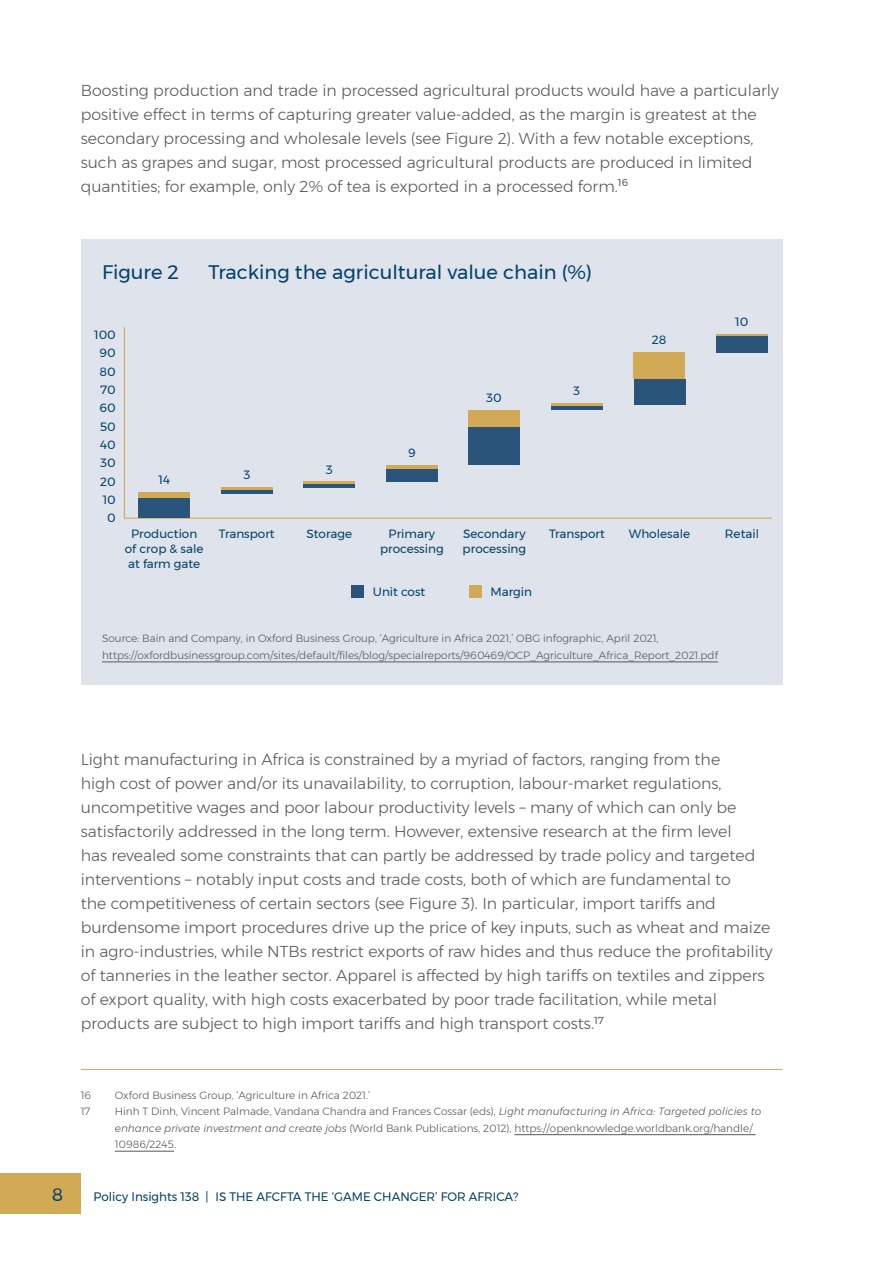
<style>
.page{position:relative;width:893px;height:1263px;background:#fff}
.page>*{position:absolute;margin:0;border:0;box-sizing:border-box;transform-origin:0 0}
.t1{font:19.5px "Montserrat";color:#034169}
.t2{font:18px "Montserrat";color:#034169}
.t3{font:300 15.75px/24px "Montserrat";color:#58595b}
.t4{font:12.3px "Montserrat";color:#034169}
.t5{font:12px/15px "Montserrat";color:#034169;text-align:center}
.t6{font:300 10.5px/16.5px "Montserrat";color:#58595b}
.s1{font-style:italic}
</style>
<div class="page">
<div style="left:0;top:1172px;width:81px;height:41px;background:#d2aa56"></div>
<hr style="left:81px;top:1069px;width:701px;height:1px;background:#d2aa56">
<hr style="left:514px;top:1134px;width:241px;height:1px;background:#58595b">
<hr style="left:115px;top:1151px;width:59px;height:1px;background:#58595b">
<div style="left:81px;top:239px;width:701px;height:446px;background:#dee3ec"></div>
<hr style="left:102px;top:662px;width:616px;height:1px;background:#58595b">
<svg style="left:123px;top:327px;width:649px;height:192px"></svg>
<div style="left:139px;top:498px;width:51px;height:20px;background:#2b547a"></div>
<div style="left:139px;top:492px;width:51px;height:6px;background:#d2aa56"></div>
<div style="left:352px;top:585px;width:12px;height:12px;background:#2b547a"></div>
<div style="left:469px;top:585px;width:13px;height:12px;background:#d2aa56"></div>
<p class="t3" style="left:81px;top:78px;width:700px">Boosting production and trade in processed agricultural products would have a particularly positive effect in terms of capturing greater value-added, as the margin is greatest at the secondary processing and wholesale levels (see Figure 2). With a few notable exceptions, such as grapes and sugar, most processed agricultural products are produced in limited quantities; for example, only 2% of tea is exported in a processed form.<sup>16</sup></p>
<p class="t1" style="left:102px;top:257px;width:78px">Figure 2</p>
<p class="t1" style="left:208px;top:257px;width:385px">Tracking the agricultural value chain (%)</p>
<p class="t5" style="left:94px;top:327px;width:23px">100</p>
<p class="t5" style="left:100px;top:345px;width:18px">90</p>
<p class="t5" style="left:100px;top:364px;width:18px">80</p>
<p class="t5" style="left:100px;top:382px;width:17px">70</p>
<p class="t5" style="left:100px;top:400px;width:18px">60</p>
<p class="t5" style="left:100px;top:419px;width:18px">50</p>
<p class="t5" style="left:100px;top:437px;width:17px">40</p>
<p class="t5" style="left:100px;top:455px;width:17px">30</p>
<p class="t5" style="left:100px;top:474px;width:17px">20</p>
<p class="t5" style="left:103px;top:492px;width:15px">10</p>
<p class="t5" style="left:107px;top:510px;width:10px">0</p>
<p class="t5" style="left:159px;top:472px;width:13px">14</p>
<p class="t5" style="left:243px;top:467px;width:9px">3</p>
<p class="t5" style="left:326px;top:462px;width:9px">3</p>
<p class="t5" style="left:408px;top:445px;width:9px">9</p>
<p class="t5" style="left:486px;top:390px;width:17px">30</p>
<p class="t5" style="left:573px;top:383px;width:9px">3</p>
<p class="t5" style="left:652px;top:332px;width:16px">28</p>
<p class="t5" style="left:735px;top:314px;width:14px">10</p>
<p class="t5" style="left:125px;top:526px;width:80px">Production of crop &amp; sale at farm gate</p>
<p class="t5" style="left:219px;top:526px;width:57px">Transport</p>
<p class="t5" style="left:307px;top:526px;width:47px">Storage</p>
<p class="t5" style="left:380px;top:526px;width:65px">Primary processing</p>
<p class="t5" style="left:463px;top:526px;width:65px;text-align:left">Secondary processing</p>
<p class="t5" style="left:549px;top:526px;width:57px">Transport</p>
<p class="t5" style="left:629px;top:526px;width:63px">Wholesale</p>
<p class="t5" style="left:725px;top:526px;width:36px">Retail</p>
<p class="t5" style="left:373px;top:584px;width:54px">Unit cost</p>
<p class="t5" style="left:490px;top:584px;width:43px">Margin</p>
<p class="t6" style="left:102px;top:630px;width:618px">Source: Bain and Company, in Oxford Business Group, ‘Agriculture in Africa 2021,’ OBG infographic, April 2021, https://oxfordbusinessgroup.com/sites/default/files/blog/specialreports/960469/OCP_Agriculture_Africa_Report_2021.pdf</p>
<p class="t3" style="left:81px;top:747px;width:693px">Light manufacturing in Africa is constrained by a myriad of factors, ranging from the<br>high cost of power and/or its unavailability, to corruption, labour-market regulations, uncompetitive wages and poor labour productivity levels – many of which can only be satisfactorily addressed in the long term. However, extensive research at the firm level<br>has revealed some constraints that can partly be addressed by trade policy and targeted interventions – notably input costs and trade costs, both of which are fundamental to<br>the competitiveness of certain sectors (see Figure 3). In particular, import tariffs and burdensome import procedures drive up the price of key inputs, such as wheat and maize in agro-industries, while NTBs restrict exports of raw hides and thus reduce the profitability of tanneries in the leather sector. Apparel is affected by high tariffs on textiles and zippers of export quality, with high costs exacerbated by poor trade facilitation, while metal products are subject to high import tariffs and high transport costs.<sup>17</sup></p>
<p class="t6" style="left:81px;top:1086px;width:12px">16</p>
<p class="t6" style="left:115px;top:1086px;width:257px">Oxford Business Group, ‘Agriculture in Africa 2021.’</p>
<p class="t6" style="left:81px;top:1103px;width:11px">17</p>
<p class="t6" style="left:115px;top:1103px;width:648px">Hinh T Dinh, Vincent Palmade, Vandana Chandra and Frances Cossar (eds), <span class="s1">Light manufacturing in Africa: Targeted policies to enhance private investment and create jobs</span> (World Bank Publications, 2012), https://openknowledge.worldbank.org/handle/<br>10986/2245.</p>
<p class="t2" style="left:52px;top:1181px;width:13px">8</p>
<p class="t4" style="left:94px;top:1187px;width:426px">Policy Insights 138 | IS THE AFCFTA THE ‘GAME CHANGER’ FOR AFRICA?</p>
</div>
